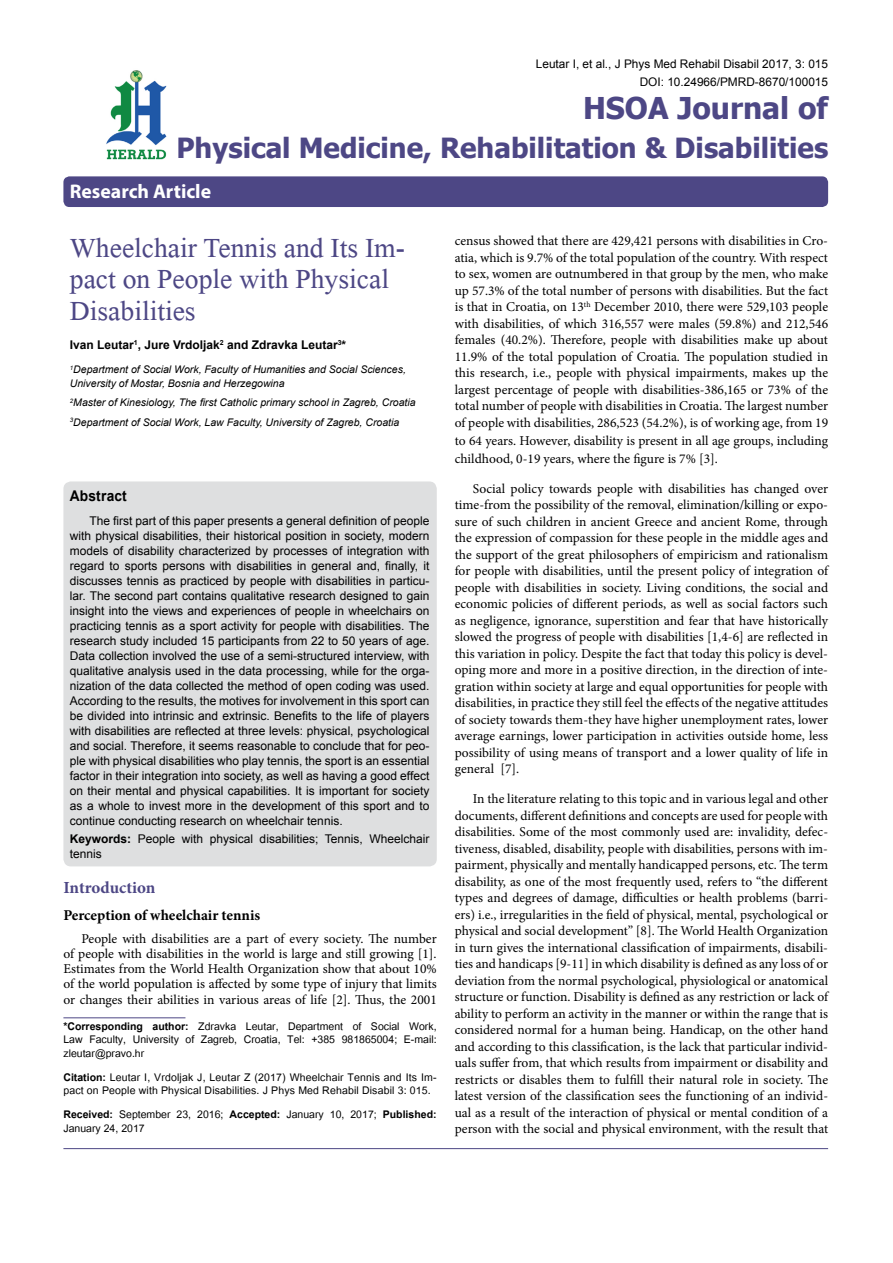
<style>
.page{position:relative;width:893px;height:1263px;background:#fff}
.page>*{position:absolute;margin:0;border:0;box-sizing:border-box;transform-origin:0 0}
.t1{font:41.25px/31.5px "Microsoft Himalaya";color:#4d4785}
.t2{font:700 30px "Tahoma";color:#4d4785}
.t3{font:700 27.75px "Tahoma";color:#4d4785}
.t4{font:700 19.8px "Myriad Hebrew";color:#fff}
.t5{font:700 16.95px "Minion Pro";letter-spacing:-.005em;color:#4d4785}
.t6{font:700 15px "Minion Pro";color:#000}
.t7{font:700 14.85px "Arial";letter-spacing:.015em;color:#000;scale:.93 1}
.t8{font:14.7px/13.5px "Utsaah";letter-spacing:.01em;color:#000}
.t9{font:13.5px/16.5px "Minion Pro";color:#000;text-align:justify}
.t10{font:12px/15px "Arial";color:#000;text-align:justify}
.t11{font:700 12px "Arial";color:#000}
.t12{font:11.85px/18px "Arial";color:#000;text-align:right}
.t13{font:italic 10.5px/13.5px "Arial";color:#000}
.s1{font-weight:700}
</style>
<div class="page">
<div style="left:63px;top:176px;width:765px;height:31px;background:#4d4785;border-radius:6px"></div>
<hr style="left:63px;top:1017px;width:122px;height:1px;background:#4d4785">
<img style="left:106px;top:70px;width:61px;height:90px">
<hr style="left:63px;top:1148px;width:765px;height:1px;background:#4d4785">
<div style="left:63px;top:481px;width:374px;height:385px;background:#dedfe0;border-radius:8px"></div>
<p class="t12" style="left:536px;top:55px;width:294px">Leutar I, et al., J Phys Med Rehabil Disabil 2017, 3: 015<br>DOI: 10.24966/PMRD-8670/100015</p>
<h2 class="t2" style="left:583px;top:87px;width:247px">HSOA Journal of</h2>
<h3 class="t3" style="left:176px;top:128px;width:653px">Physical Medicine, Rehabilitation &amp; Disabilities</h3>
<h3 class="t4" style="left:70px;top:180px;width:143px">Research Article</h3>
<h1 class="t1" style="left:70px;top:227px;width:337px">Wheelchair Tennis and Its Im&shy;pact on People with Physical<br>Disabilities</h1>
<p class="t11" style="left:70px;top:337px;width:278px">Ivan Leutar<sup>1</sup>, Jure Vrdoljak<sup>2</sup> and Zdravka Leutar<sup>3</sup>*</p>
<p class="t13" style="left:70px;top:363px;width:338px"><sup>1</sup>Department of Social Work, Faculty of Humanities and Social Sciences,<br>University of Mostar, Bosnia and Herzegowina</p>
<p class="t13" style="left:70px;top:393px;width:347px;line-height:19.5px"><sup>2</sup>Master of Kinesiology, The first Catholic primary school in Zagreb, Croatia<br><sup>3</sup>Department of Social Work, Law Faculty, University of Zagreb, Croatia</p>
<p class="t7" style="left:70px;top:485px;width:63px">Abstract</p>
<p class="t10" style="left:70px;top:513px;width:361px;text-indent:20px">The first part of this paper presents a general definition of people with physical disabilities, their historical position in society, modern models of disability characterized by processes of integration with regard to sports persons with disabilities in general and, finally, it discusses tennis as practiced by people with disabilities in particu&shy;lar. The second part contains qualitative research designed to gain insight into the views and experiences of people in wheelchairs on practicing tennis as a sport activity for people with disabilities. The research study included 15 participants from 22 to 50 years of age.<br>Data collection involved the use of a semi-structured interview, with qualitative analysis used in the data processing, while for the orga&shy;nization of the data collected the method of open coding was used.<br>According to the results, the motives for involvement in this sport can be divided into intrinsic and extrinsic. Benefits to the life of players with disabilities are reflected at three levels: physical, psychological and social. Therefore, it seems reasonable to conclude that for peo&shy;ple with physical disabilities who play tennis, the sport is an essential factor in their integration into society, as well as having a good effect on their mental and physical capabilities. It is important for society as a whole to invest more in the development of this sport and to continue conducting research on wheelchair tennis.</p>
<p class="t10" style="left:70px;top:831px;width:361px"><span class="s1">Keywords:</span> People with physical disabilities; Tennis, Wheelchair tennis</p>
<p class="t5" style="left:63px;top:876px;width:94px">Introduction</p>
<p class="t6" style="left:63px;top:905px;width:198px">Perception of wheelchair tennis</p>
<p class="t9" style="left:63px;top:931px;width:375px;line-height:15px;text-indent:18px">People with disabilities are a part of every society. The number of people with disabilities in the world is large and still growing [1].<br>Estimates from the World Health Organization show that about 10% of the world population is affected by some type of injury that limits</p>
<p class="t9" style="left:63px;top:991px;width:375px">or changes their abilities in various areas of life [2]. Thus, the 2001</p>
<p class="t8" style="left:63px;top:1020px;width:375px;text-align:justify"><span class="s1">*Corresponding author:</span> Zdravka Leutar, Department of Social Work, Law Faculty, University of Zagreb, Croatia, Tel: +385 981865004; E-mail: zleutar@pravo.hr</p>
<p class="t8" style="left:63px;top:1071px;width:375px"><span class="s1">Citation:</span> Leutar I, Vrdoljak J, Leutar Z (2017) Wheelchair Tennis and Its Im&shy;pact on People with Physical Disabilities. J Phys Med Rehabil Disabil 3: 015.</p>
<p class="t8" style="left:63px;top:1109px;width:375px"><span class="s1">Received:</span> September 23, 2016; <span class="s1">Accepted:</span> January 10, 2017; <span class="s1">Published:<br></span>January 24, 2017</p>
<p class="t9" style="left:455px;top:233px;width:375px">census showed that there are 429,421 persons with disabilities in Cro&shy;atia, which is 9.7% of the total population of the country. With respect to sex, women are outnumbered in that group by the men, who make up 57.3% of the total number of persons with disabilities. But the fact is that in Croatia, on 13<sup>th</sup> December 2010, there were 529,103 people with disabilities, of which 316,557 were males (59.8%) and 212,546 females (40.2%). Therefore, people with disabilities make up about 11.9% of the total population of Croatia. The population studied in this research, i.e., people with physical impairments, makes up the largest percentage of people with disabilities-386,165 or 73% of the total number of people with disabilities in Croatia. The largest number of people with disabilities, 286,523 (54.2%), is of working age, from 19</p>
<p class="t9" style="left:455px;top:432px;width:375px;line-height:18px">to 64 years. However, disability is present in all age groups, including childhood, 0-19 years, where the figure is 7% [3].</p>
<p class="t9" style="left:455px;top:480px;width:375px;text-indent:18px">Social policy towards people with disabilities has changed over time-from the possibility of the removal, elimination/killing or expo&shy;sure of such children in ancient Greece and ancient Rome, through the expression of compassion for these people in the middle ages and the support of the great philosophers of empiricism and rationalism for people with disabilities, until the present policy of integration of people with disabilities in society. Living conditions, the social and economic policies of different periods, as well as social factors such as negligence, ignorance, superstition and fear that have historically slowed the progress of people with disabilities [1,4-6] are reflected in this variation in policy. Despite the fact that today this policy is devel&shy;oping more and more in a positive direction, in the direction of inte&shy;gration within society at large and equal opportunities for people with disabilities, in practice they still feel the effects of the negative attitudes of society towards them-they have higher unemployment rates, lower average earnings, lower participation in activities outside home, less possibility of using means of transport and a lower quality of life in general [7].</p>
<p class="t9" style="left:455px;top:791px;width:375px;text-indent:18px">In the literature relating to this topic and in various legal and other documents, different definitions and concepts are used for people with disabilities. Some of the most commonly used are: invalidity, defec&shy;tiveness, disabled, disability, people with disabilities, persons with im&shy;pairment, physically and mentally handicapped persons, etc. The term disability, as one of the most frequently used, refers to “the different types and degrees of damage, difficulties or health problems (barri&shy;ers) i.e., irregularities in the field of physical, mental, psychological or physical and social development” [8]. The World Health Organization in turn gives the international classification of impairments, disabili&shy;ties and handicaps [9-11] in which disability is defined as any loss of or deviation from the normal psychological, physiological or anatomical structure or function. Disability is defined as any restriction or lack of ability to perform an activity in the manner or within the range that is considered normal for a human being. Handicap, on the other hand and according to this classification, is the lack that particular individ&shy;uals suffer from, that which results from impairment or disability and restricts or disables them to fulfill their natural role in society. The latest version of the classification sees the functioning of an individ&shy;ual as a result of the interaction of physical or mental condition of a person with the social and physical environment, with the result that</p>
</div>
